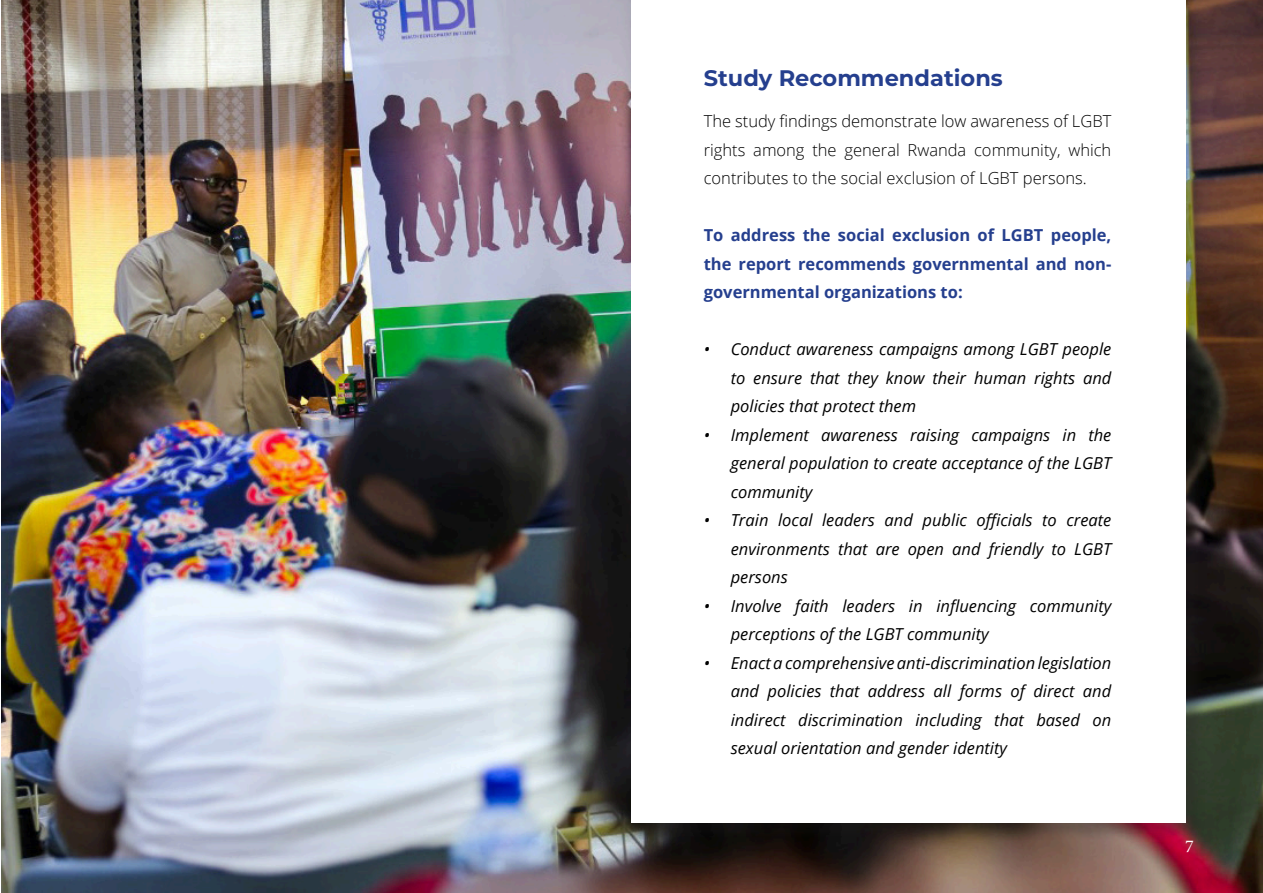
<style>
.page{position:relative;width:1263px;height:893px;background:#fff}
.page>*{position:absolute;margin:0;border:0;box-sizing:border-box;transform-origin:0 0}
.t1{font:700 22.5px "Montserrat";color:#253f8e}
.t2{font:18px "Minion Pro";color:#fff}
.t3{font:italic 16.5px/28.5px "Open Sans";color:#000;text-align:justify}
.t4{font:300 16.5px/28.5px "Open Sans";color:#000;text-align:justify}
.t5{font:700 16.5px/28.5px "Open Sans";color:#253f8e;text-align:justify}
</style>
<div class="page">
<img style="left:1px;top:0;width:1262px;height:893px">
<div style="left:633px;top:2px;width:572px;height:839px;background:#231f20;opacity:.25"></div>
<div style="left:631px;top:0;width:555px;height:822px;background:#fff"></div>
<h1 class="t1" style="left:704px;top:62px;width:301px">Study Recommendations</h1>
<p class="t4" style="left:704px;top:106px;width:409px">The study findings demonstrate low awareness of LGBT rights among the general Rwanda community, which contributes to the social exclusion of LGBT persons.</p>
<p class="t5" style="left:704px;top:220px;width:409px">To address the social exclusion of LGBT people, the report recommends governmental and non&shy;governmental organizations to:</p>
<p class="t3" style="left:731px;top:334px;width:382px;text-indent:-27px">• Conduct awareness campaigns among LGBT people to ensure that they know their human rights and policies that protect them</p>
<p class="t3" style="left:731px;top:420px;width:382px;text-indent:-27px">• Implement awareness raising campaigns in the general population to create acceptance of the LGBT community</p>
<p class="t3" style="left:731px;top:505px;width:382px;text-indent:-27px">• Train local leaders and public officials to create environments that are open and friendly to LGBT persons</p>
<p class="t3" style="left:731px;top:591px;width:382px;text-indent:-27px">• Involve faith leaders in influencing community perceptions of the LGBT community</p>
<p class="t3" style="left:731px;top:648px;width:382px;text-indent:-27px">• Enact a comprehensive anti-discrimination legislation and policies that address all forms of direct and indirect discrimination including that based on sexual orientation and gender identity</p>
<p class="t2" style="left:1185px;top:834px;width:10px">7</p>
</div>
